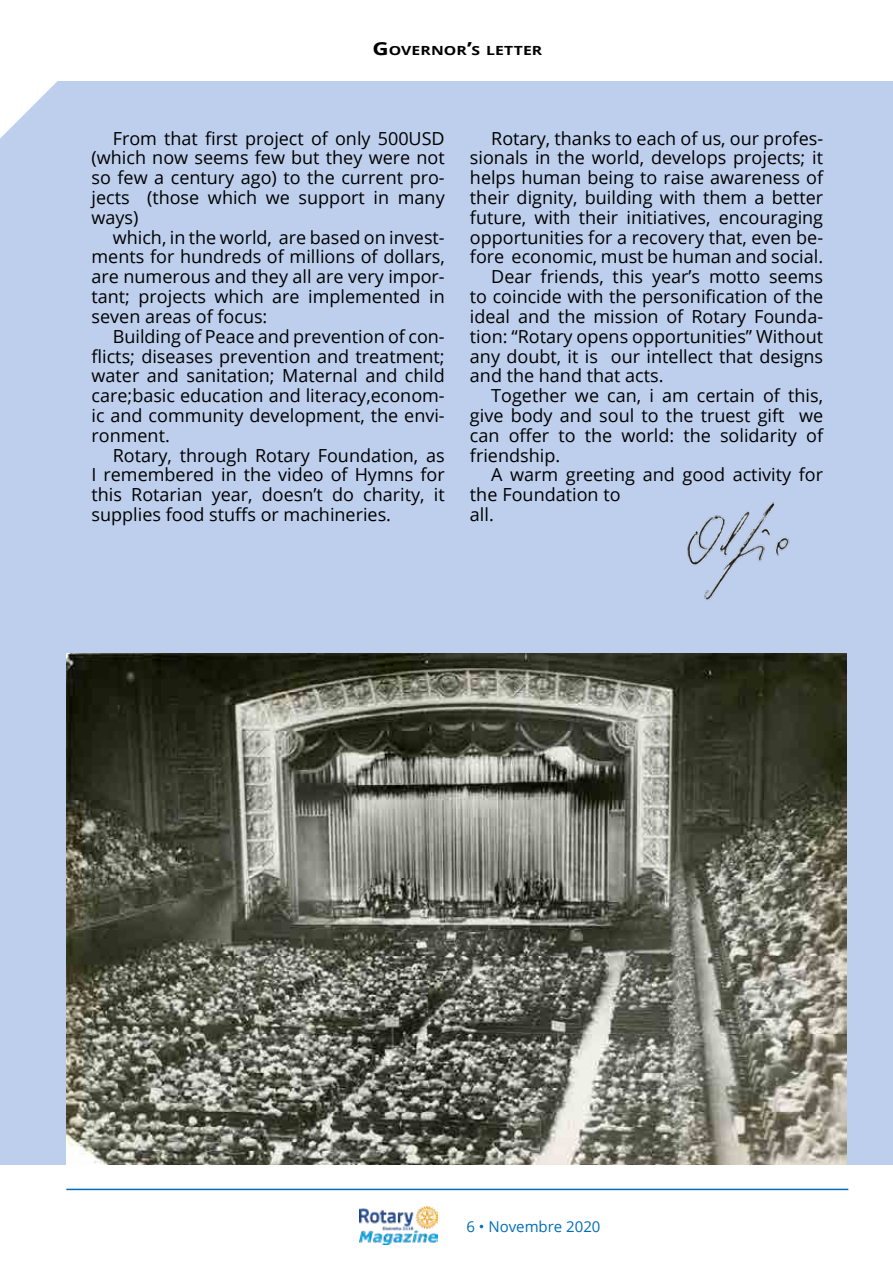
<style>
.page{position:relative;width:893px;height:1263px;background:#fff}
.page>*{position:absolute;margin:0;border:0;box-sizing:border-box;transform-origin:0 0}
.t1{font:18px "Open Sans";color:#000}
.t2{font:15px "Open Sans";color:#006db8}
.t3{font:700 12.6px "Open Sans";letter-spacing:.005em;color:#000;scale:1.25 1}
.s1{font-size:18px}
</style>
<div class="page">
<img style="left:359px;top:1206px;width:78px;height:39px">
<hr style="left:66px;top:1189px;width:782px;height:1px;background:#006db8">
<div style="left:0;top:82px;width:893px;height:1083px;background:#bdcfec"></div>
<svg style="left:0;top:81px;width:62px;height:58px"></svg>
<img style="left:687px;top:502px;width:103px;height:98px">
<img style="left:66px;top:653px;width:780px;height:511px">
<p class="t3" style="left:372px;top:42px;width:137px"><span class="s1">G</span>OVERNOR<span class="s1">’</span>S LETTER</p>
<p class="t1" style="left:113px;top:126px;width:333px">From that first project of only 500USD</p>
<p class="t1" style="left:92px;top:146px;width:355px">(which now seems few but they were not</p>
<p class="t1" style="left:92px;top:165px;width:355px">so few a century ago) to the current pro-</p>
<p class="t1" style="left:92px;top:185px;width:355px">jects (those which we support in many</p>
<p class="t1" style="left:92px;top:205px;width:48px">ways)</p>
<p class="t1" style="left:113px;top:225px;width:333px">which, in the world, are based on invest-</p>
<p class="t1" style="left:92px;top:245px;width:355px">ments for hundreds of millions of dollars,</p>
<p class="t1" style="left:92px;top:264px;width:355px">are numerous and they all are very impor-</p>
<p class="t1" style="left:92px;top:284px;width:355px">tant; projects which are implemented in</p>
<p class="t1" style="left:92px;top:304px;width:177px">seven areas of focus:</p>
<p class="t1" style="left:113px;top:324px;width:333px">Building of Peace and prevention of con-</p>
<p class="t1" style="left:92px;top:344px;width:355px">flicts; diseases prevention and treatment;</p>
<p class="t1" style="left:92px;top:363px;width:355px">water and sanitation; Maternal and child</p>
<p class="t1" style="left:92px;top:383px;width:355px">care;basic education and literacy,econom-</p>
<p class="t1" style="left:92px;top:403px;width:355px">ic and community development, the envi-</p>
<p class="t1" style="left:92px;top:423px;width:80px">ronment.</p>
<p class="t1" style="left:113px;top:443px;width:333px">Rotary, through Rotary Foundation, as</p>
<p class="t1" style="left:92px;top:462px;width:355px">I remembered in the video of Hymns for</p>
<p class="t1" style="left:92px;top:482px;width:355px">this Rotarian year, doesn’t do charity, it</p>
<p class="t1" style="left:92px;top:502px;width:301px">supplies food stuffs or machineries.</p>
<p class="t1" style="left:491px;top:126px;width:333px">Rotary, thanks to each of us, our profes-</p>
<p class="t1" style="left:470px;top:146px;width:355px">sionals in the world, develops projects; it</p>
<p class="t1" style="left:470px;top:165px;width:355px">helps human being to raise awareness of</p>
<p class="t1" style="left:470px;top:185px;width:355px">their dignity, building with them a better</p>
<p class="t1" style="left:470px;top:205px;width:355px">future, with their initiatives, encouraging</p>
<p class="t1" style="left:470px;top:225px;width:355px">opportunities for a recovery that, even be-</p>
<p class="t1" style="left:470px;top:245px;width:355px">fore economic, must be human and social.</p>
<p class="t1" style="left:491px;top:264px;width:333px">Dear friends, this year’s motto seems</p>
<p class="t1" style="left:470px;top:284px;width:355px">to coincide with the personification of the</p>
<p class="t1" style="left:470px;top:304px;width:355px">ideal and the mission of Rotary Founda-</p>
<p class="t1" style="left:470px;top:324px;width:355px">tion: “Rotary opens opportunities” Without</p>
<p class="t1" style="left:470px;top:344px;width:355px">any doubt, it is our intellect that designs</p>
<p class="t1" style="left:470px;top:363px;width:195px">and the hand that acts.</p>
<p class="t1" style="left:491px;top:383px;width:333px">Together we can, i am certain of this,</p>
<p class="t1" style="left:470px;top:403px;width:355px">give body and soul to the truest gift we</p>
<p class="t1" style="left:470px;top:423px;width:355px">can offer to the world: the solidarity of</p>
<p class="t1" style="left:470px;top:443px;width:92px">friendship.</p>
<p class="t1" style="left:491px;top:462px;width:333px">A warm greeting and good activity for</p>
<p class="t1" style="left:470px;top:482px;width:152px">the Foundation to</p>
<p class="t1" style="left:470px;top:502px;width:25px">all.</p>
<p class="t2" style="left:466px;top:1216px;width:136px">6 • Novembre 2020</p>
</div>
